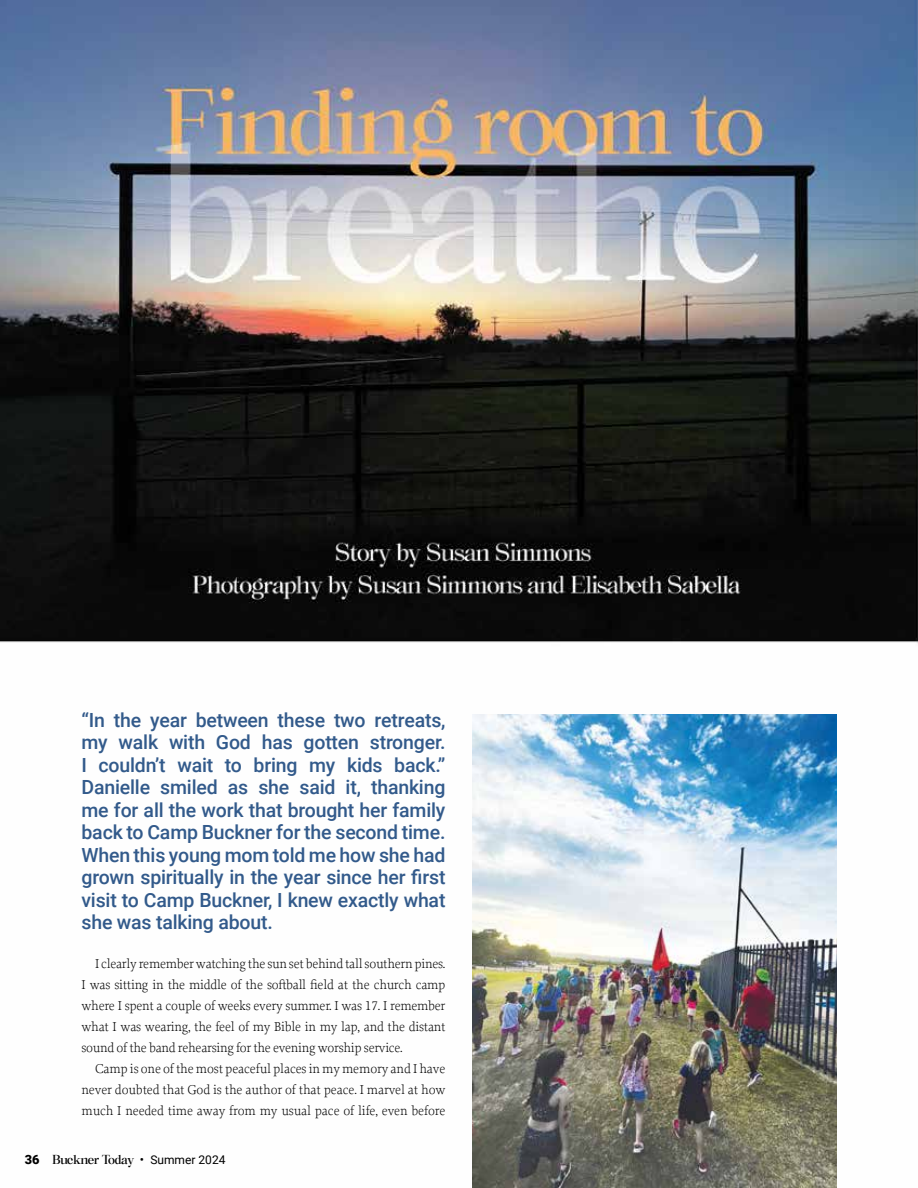
<style>
.page{position:relative;width:918px;height:1188px;background:#fff}
.page>*{position:absolute;margin:0;border:0;box-sizing:border-box;transform-origin:0 0}
.t1{font:500 19.5px/22.5px "Roboto";letter-spacing:-.01em;color:#325a8b;text-align:justify}
.t2{font:14.25px "Macaw";letter-spacing:-.05em;color:#000}
.t3{font:300 13.5px/21px "Proforma";letter-spacing:-.015em;color:#000;text-align:justify}
.s1{font-family:"Roboto";font-weight:900;font-size:12.75px}
.s2{font-family:"Roboto";font-size:12.75px}
.s3{font-family:"Roboto";font-size:12px}
</style>
<div class="page">
<img style="left:0;top:0;width:918px;height:1188px">
<img style="left:472px;top:715px;width:364px;height:473px">
<p class="t1" style="left:82px;top:708px;width:365px">“In the year between these two retreats, my walk with God has gotten stronger.<br>I couldn’t wait to bring my kids back.” Danielle smiled as she said it, thanking me for all the work that brought her family back to Camp Buckner for the second time.<br>When this young mom told me how she had grown spiritually in the year since her first visit to Camp Buckner, I knew exactly what she was talking about.</p>
<p class="t3" style="left:82px;top:953px;width:366px;text-indent:14px">I clearly remember watching the sun set behind tall southern pines.<br>I was sitting in the middle of the softball field at the church camp where I spent a couple of weeks every summer. I was 17. I remember what I was wearing, the feel of my Bible in my lap, and the distant sound of the band rehearsing for the evening worship service.</p>
<p class="t3" style="left:82px;top:1058px;width:366px;text-indent:14px">Camp is one of the most peaceful places in my memory and I have never doubted that God is the author of that peace. I marvel at how much I needed time away from my usual pace of life, even before</p>
<p class="t2" style="left:25px;top:1150px;width:202px"><span class="s1">36</span> Buckner Today <span class="s2">•</span> <span class="s3">Summer 2024</span></p>
</div>
